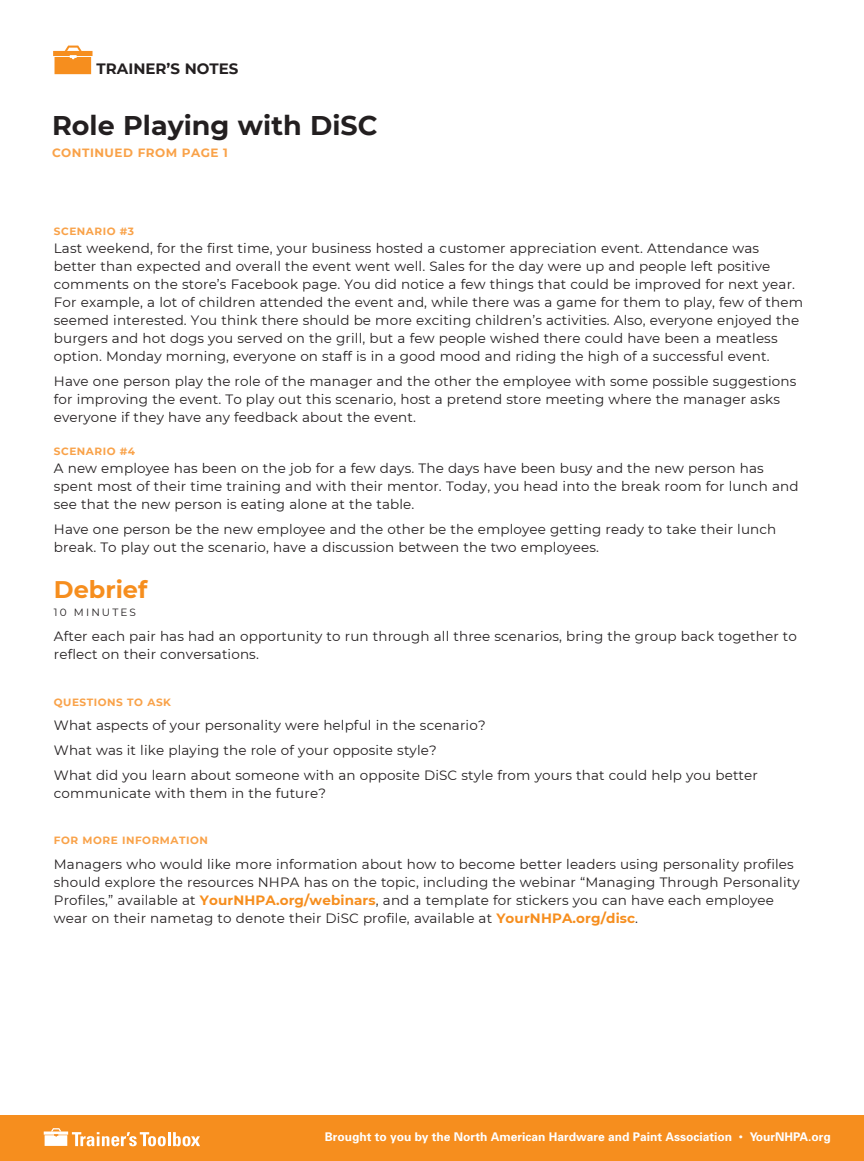
<style>
.page{position:relative;width:864px;height:1161px;background:#fff}
.page>*{position:absolute;margin:0;border:0;box-sizing:border-box;transform-origin:0 0}
.t1{font:700 27px "Montserrat";color:#231f20}
.t2{font:700 24px "Montserrat";color:#f68e1e}
.t3{font:700 15px "Montserrat";color:#231f20}
.t4{font:13.5px/18px "Montserrat";letter-spacing:.01em;color:#231f20}
.t5{font:700 12px "Univers";color:#fff}
.t6{font:700 12px "Montserrat";letter-spacing:.04em;color:#f9a249}
.t7{font:700 10.5px "Montserrat";letter-spacing:.05em;color:#f9a249}
.t8{font:10.5px "Montserrat";letter-spacing:.2em;color:#231f20}
.s1{font-weight:700;color:#f68e1e}
.s2{font-weight:400}
</style>
<div class="page">
<svg style="left:53px;top:46px;width:40px;height:28px"></svg>
<div style="left:0;top:1116px;width:864px;height:45px;background:#f68e1e"></div>
<hr style="left:168px;top:1132px;width:3px;height:14px;background:#fff">
<svg style="left:173px;top:1132px;width:27px;height:14px"></svg>
<svg style="left:44px;top:1128px;width:122px;height:18px"></svg>
<p class="t3" style="left:97px;top:58px;width:143px">TRAINER’S NOTES</p>
<h1 class="t1" style="left:52px;top:105px;width:327px">Role Playing with DiSC</h1>
<p class="t6" style="left:52px;top:144px;width:177px">CONTINUED FROM PAGE 1</p>
<p class="t7" style="left:54px;top:224px;width:82px">SCENARIO #3</p>
<p class="t4" style="left:54px;top:239px;width:751px">Last weekend, for the first time, your business hosted a customer appreciation event. Attendance was better than expected and overall the event went well. Sales for the day were up and people left positive comments on the store’s Facebook page. You did notice a few things that could be improved for next year.<br>For example, a lot of children attended the event and, while there was a game for them to play, few of them seemed interested. You think there should be more exciting children’s activities. Also, everyone enjoyed the burgers and hot dogs you served on the grill, but a few people wished there could have been a meatless option. Monday morning, everyone on staff is in a good mood and riding the high of a successful event.</p>
<p class="t4" style="left:54px;top:372px;width:744px">Have one person play the role of the manager and the other the employee with some possible suggestions for improving the event. To play out this scenario, host a pretend store meeting where the manager asks everyone if they have any feedback about the event.</p>
<p class="t7" style="left:54px;top:444px;width:83px">SCENARIO #4</p>
<p class="t4" style="left:54px;top:459px;width:746px">A new employee has been on the job for a few days. The days have been busy and the new person has spent most of their time training and with their mentor. Today, you head into the break room for lunch and see that the new person is eating alone at the table.</p>
<p class="t4" style="left:54px;top:520px;width:724px">Have one person be the new employee and the other be the employee getting ready to take their lunch break. To play out the scenario, have a discussion between the two employees.</p>
<h2 class="t2" style="left:54px;top:573px;width:95px">Debrief</h2>
<p class="t8" style="left:54px;top:606px;width:84px">10 MINUTES</p>
<p class="t4" style="left:54px;top:627px;width:745px">After each pair has had an opportunity to run through all three scenarios, bring the group back together to reflect on their conversations.</p>
<p class="t7" style="left:54px;top:694px;width:119px">QUESTIONS TO ASK</p>
<p class="t4" style="left:54px;top:713px;width:706px;line-height:24.8px">What aspects of your personality were helpful in the scenario?<br>What was it like playing the role of your opposite style?<br>What did you learn about someone with an opposite DiSC style from yours that could help you better</p>
<p class="t4" style="left:54px;top:784px;width:274px">communicate with them in the future?</p>
<p class="t7" style="left:54px;top:833px;width:156px">FOR MORE INFORMATION</p>
<p class="t4" style="left:54px;top:855px;width:747px">Managers who would like more information about how to become better leaders using personality profiles should explore the resources NHPA has on the topic, including the webinar “Managing Through Personality Profiles,” available at <span class="s1">YourNHPA.org/webinars</span>, and a template for stickers you can have each employee wear on their nametag to denote their DiSC profile, available at <span class="s1">YourNHPA.org/disc</span>.</p>
<p class="t5" style="left:325px;top:1129px;width:508px">Brought to you by the North American Hardware and Paint Association <span class="s2">•</span> YourNHPA.org</p>
</div>
